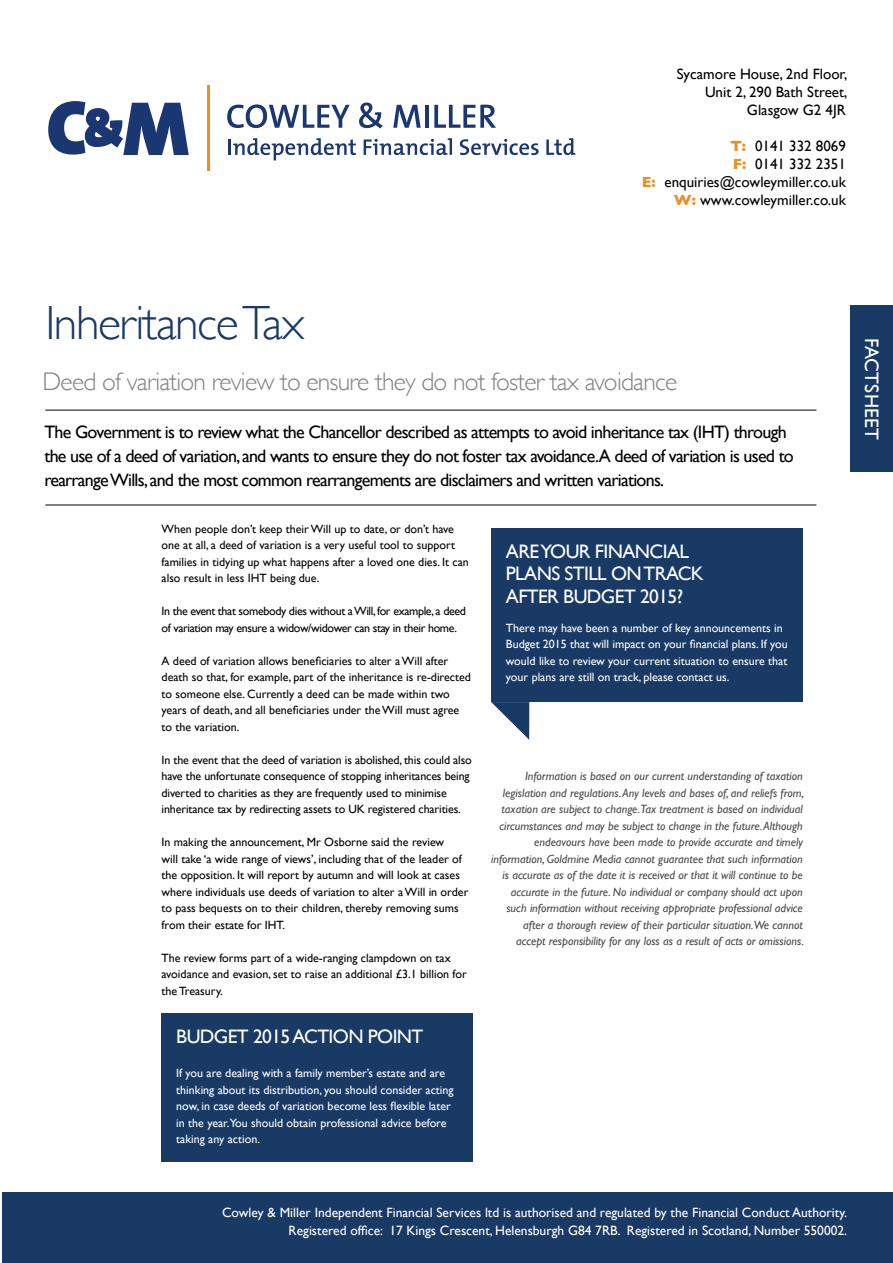
<style>
.page{position:relative;width:893px;height:1263px;background:#fff}
.page>*{position:absolute;margin:0;border:0;box-sizing:border-box;transform-origin:0 0}
.t1{font:300 48px "Gill Sans";letter-spacing:-.03em;color:#193a64}
.t2{font:300 25.5px "Gill Sans";letter-spacing:-.03em;color:#808285}
.t3{font:19.5px "Gill Sans";letter-spacing:-.03em;color:#fff}
.t4{font:19.5px "Gill Sans";letter-spacing:.01em;color:#fff}
.t5{font:18px/24px "Gill Sans";letter-spacing:-.04em;color:#000}
.t6{font:15px/18px "Gill Sans";color:#000;text-align:right}
.t7{font:13.5px/18px "Gill Sans";color:#fff;text-align:right}
.t8{font:12px/16.5px "Gill Sans";color:#000}
.t9{font:italic 12px/16.5px "Gill Sans";color:#4a4a4d;text-align:right}
.t10{font:12px/16.5px "Gill Sans";color:#fff}
.t11{font:12px/16.5px "Gill Sans";letter-spacing:-.03em;color:#000}
.s1{font-weight:700;color:#ed8d22}
</style>
<div class="page">
<div style="left:850px;top:306px;width:43px;height:166px;background:#193a64"></div>
<hr style="left:45px;top:505px;width:771px;height:1px;background:#000">
<hr style="left:45px;top:410px;width:771px;height:1px;background:#000">
<svg style="left:491px;top:702px;width:38px;height:38px"></svg>
<div style="left:491px;top:528px;width:312px;height:174px;background:#193a64"></div>
<div style="left:162px;top:1013px;width:311px;height:148px;background:#193a64"></div>
<div style="left:3px;top:1192px;width:890px;height:71px;background:#193a64"></div>
<hr style="left:228px;top:139px;width:3px;height:16px;background:#1a3772">
<svg style="left:233px;top:138px;width:123px;height:22px"></svg>
<svg style="left:364px;top:138px;width:88px;height:17px"></svg>
<svg style="left:460px;top:139px;width:79px;height:16px"></svg>
<svg style="left:546px;top:138px;width:29px;height:17px"></svg>
<svg style="left:227px;top:104px;width:123px;height:24px"></svg>
<svg style="left:359px;top:103px;width:24px;height:25px"></svg>
<svg style="left:393px;top:105px;width:28px;height:23px"></svg>
<hr style="left:425px;top:105px;width:3px;height:23px;background:#1a3772">
<svg style="left:434px;top:105px;width:62px;height:23px"></svg>
<svg style="left:48px;top:101px;width:141px;height:54px"></svg>
<hr style="left:207px;top:85px;width:3px;height:85px;background:#ed8d22">
<p class="t6" style="left:677px;top:65px;width:172px">Sycamore House, 2nd Floor,<br>Unit 2, 290 Bath Street,<br>Glasgow G2 4JR</p>
<p class="t6" style="left:642px;top:137px;width:206px"><span class="s1">T:</span> 0141 332 8069<br><span class="s1">F:</span> 0141 332 2351<br><span class="s1">E:</span> enquiries@cowleymiller.co.uk<br><span class="s1">W:</span> www.cowleymiller.co.uk</p>
<h1 class="t1" style="left:45px;top:285px;width:260px">Inheritance Tax</h1>
<h2 class="t2" style="left:43px;top:362px;width:636px">Deed of variation review to ensure they do not foster tax avoidance</h2>
<p class="t5" style="left:44px;top:419px;width:751px">The Government is to review what the Chancellor described as attempts to avoid inheritance tax (IHT) through the use of a deed of variation, and wants to ensure they do not foster tax avoidance.A deed of variation is used to rearrange Wills, and the most common rearrangements are disclaimers and written variations.</p>
<p class="t8" style="left:162px;top:520px;width:309px">When people don’t keep their Will up to date, or don’t have one at all, a deed of variation is a very useful tool to support families in tidying up what happens after a loved one dies. It can also result in less IHT being due.</p>
<p class="t11" style="left:162px;top:603px;width:306px">In the event that somebody dies without a Will, for example, a deed of variation may ensure a widow/widower can stay in their home.</p>
<p class="t8" style="left:162px;top:652px;width:311px">A deed of variation allows beneficiaries to alter a Will after death so that, for example, part of the inheritance is re-directed to someone else. Currently a deed can be made within two years of death, and all beneficiaries under the Will must agree to the variation.</p>
<p class="t8" style="left:162px;top:751px;width:312px">In the event that the deed of variation is abolished, this could also have the unfortunate consequence of stopping inheritances being diverted to charities as they are frequently used to minimise inheritance tax by redirecting assets to UK registered charities.</p>
<p class="t8" style="left:162px;top:834px;width:308px">In making the announcement, Mr Osborne said the review<br>will take ‘a wide range of views’, including that of the leader of the opposition. It will report by autumn and will look at cases where individuals use deeds of variation to alter a Will in order to pass bequests on to their children, thereby removing sums from their estate for IHT.</p>
<p class="t8" style="left:162px;top:949px;width:307px">The review forms part of a wide-ranging clampdown on tax avoidance and evasion, set to raise an additional £3.1 billion for the Treasury.</p>
<h3 class="t3" style="left:506px;top:540px;width:59px">Are your</h3>
<h3 class="t3" style="left:595px;top:540px;width:12px">financia</h3>
<h3 class="t3" style="left:679px;top:540px;width:11px">l</h3>
<h3 class="t3" style="left:506px;top:562px;width:32px">plans</h3>
<h3 class="t3" style="left:564px;top:562px;width:93px">still ontrack</h3>
<h3 class="t3" style="left:506px;top:585px;width:12px">after</h3>
<h3 class="t3" style="left:563px;top:585px;width:50px">Bu dget</h3>
<h3 class="t3" style="left:640px;top:585px;width:45px">2015?</h3>
<p class="t10" style="left:506px;top:619px;width:283px">There may have been a number of key announcements in Budget 2015 that will impact on your financial plans. If you would like to review your current situation to ensure that your plans are still on track, please contact us.</p>
<p class="t9" style="left:491px;top:768px;width:314px">Information is based on our current understanding of taxation legislation and regulations. Any levels and bases of, and reliefs from, taxation are subject to change.Tax treatment is based on individual circumstances and may be subject to change in the future. Although endeavours have been made to provide accurate and timely information, Goldmine Media cannot guarantee that such information is accurate as of the date it is received or that it will continue to be accurate in the future. No individual or company should act upon such information without receiving appropriate professional advice after a thorough review of their particular situation.We cannot<br>accept responsibility for any loss as a result of acts or omissions.</p>
<h3 class="t3" style="left:176px;top:1025px;width:50px">Bu dget</h3>
<h3 class="t3" style="left:253px;top:1025px;width:64px">2015 Action</h3>
<h3 class="t3" style="left:368px;top:1025px;width:22px">Point</h3>
<p class="t10" style="left:176px;top:1065px;width:279px">If you are dealing with a family member’s estate and are thinking about its distribution, you should consider acting now, in case deeds of variation become less flexible later in the year.You should obtain professional advice before taking any action.</p>
<h3 class="t4" style="left:883px;top:338px;width:103px;rotate:90deg">FACTSHEET</h3>
<p class="t7" style="left:222px;top:1203px;width:627px">Cowley &amp; Miller Independent Financial Services ltd is authorised and regulated by the Financial Conduct Authority.<br>Registered office: 17 Kings Crescent, Helensburgh G84 7RB. Registered in Scotland, Number 550002.</p>
</div>
